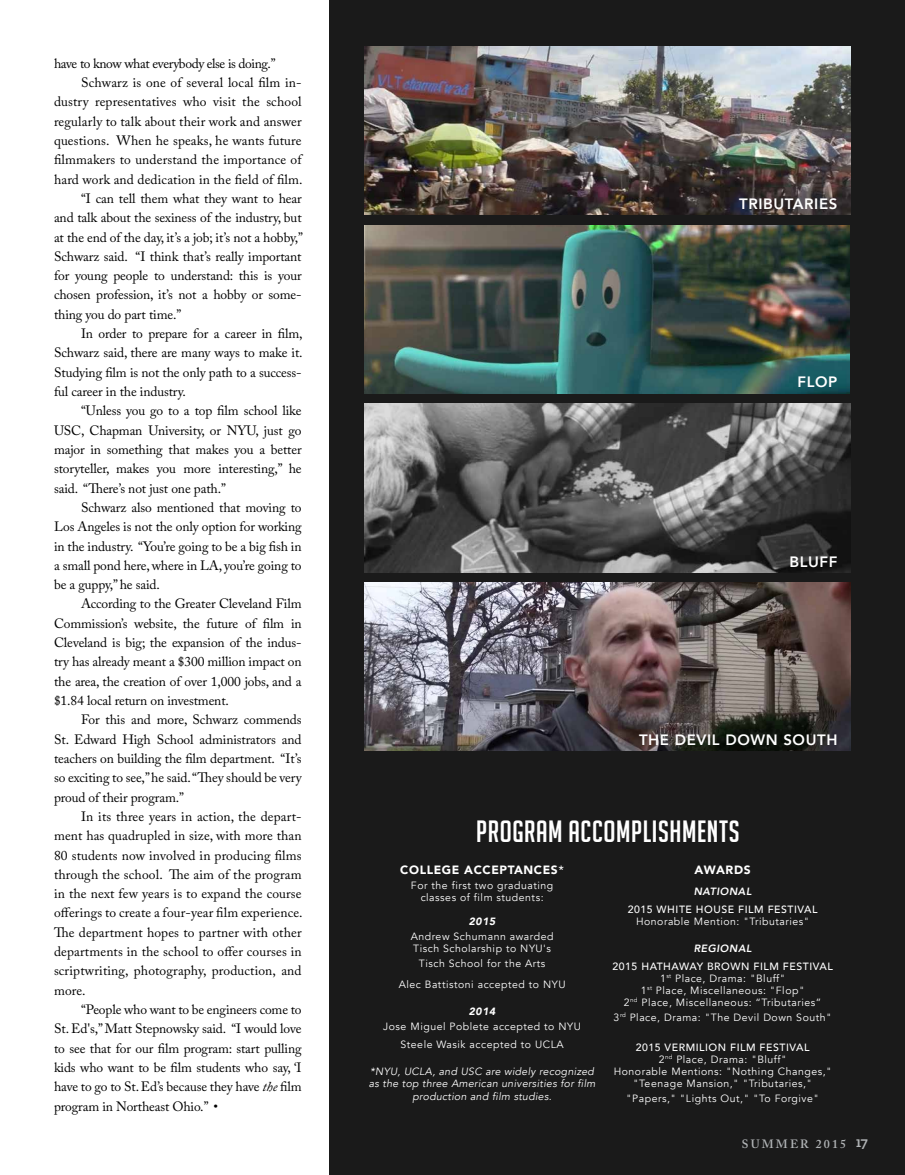
<style>
.page{position:relative;width:905px;height:1175px;background:#fff}
.page>*{position:absolute;margin:0;border:0;box-sizing:border-box;transform-origin:0 0}
.t1{font:30px "Big Noodle Titling";letter-spacing:.02em;color:#fff}
.t2{font:800 15px "Avenir";letter-spacing:.04em;color:#fff}
.t3{font:13.5px "Adobe Caslon Pro";letter-spacing:-.01em;color:#000}
.t4{font:13.5px "Adobe Caslon Pro";letter-spacing:.01em;color:#000}
.t5{font:13.5px "Adobe Caslon Pro";letter-spacing:-.03em;color:#000}
.t6{font:900 12px "Avenir";letter-spacing:.05em;color:#fff}
.t7{font:600 12px "Adobe Caslon Pro";letter-spacing:.18em;color:#b1b4b6}
.t8{font:10.5px/12px "Avenir";letter-spacing:.05em;color:#fff;text-align:center}
.t9{font:italic 10.5px/12px "Avenir";letter-spacing:.03em;color:#fff}
.t10{font:500 10.5px "Avenir";letter-spacing:.05em;color:#fff}
.t11{font:italic 800 10.5px "Avenir";letter-spacing:.05em;color:#fff}
.t12{font:italic 900 10.5px "Avenir";letter-spacing:.05em;color:#fff}
.s1{font-style:italic}
.s2{font-weight:500}
.s3{font-family:"Crete Round";font-weight:400;font-size:15px}
</style>
<div class="page">
<div style="left:328px;top:0;width:576px;height:1174px;background:#1a1a1a"></div>
<img style="left:365px;top:225px;width:484px;height:169px">
<img style="left:364px;top:46px;width:486px;height:169px">
<img style="left:365px;top:404px;width:485px;height:168px">
<img style="left:364px;top:582px;width:486px;height:169px">
<p class="t5" style="left:54px;top:55px;width:223px">have to know what everybody else is doing.”</p>
<p class="t4" style="left:81px;top:74px;width:222px">Schwarz is one of several local film in-</p>
<p class="t4" style="left:54px;top:94px;width:249px">dustry representatives who visit the school</p>
<p class="t4" style="left:54px;top:113px;width:249px">regularly to talk about their work and answer</p>
<p class="t4" style="left:54px;top:132px;width:249px">questions. When he speaks, he wants future</p>
<p class="t4" style="left:54px;top:152px;width:249px">filmmakers to understand the importance of</p>
<p class="t4" style="left:54px;top:171px;width:250px">hard work and dedication in the field of film.</p>
<p class="t3" style="left:81px;top:190px;width:222px">“I can tell them what they want to hear</p>
<p class="t3" style="left:54px;top:210px;width:249px">and talk about the sexiness of the industry, but</p>
<p class="t3" style="left:54px;top:229px;width:250px">at the end of the day, it’s a job; it’s not a hobby,”</p>
<p class="t3" style="left:54px;top:248px;width:249px">Schwarz said. “I think that’s really important</p>
<p class="t3" style="left:54px;top:267px;width:249px">for young people to understand: this is your</p>
<p class="t3" style="left:54px;top:287px;width:249px">chosen profession, it’s not a hobby or some-</p>
<p class="t3" style="left:54px;top:306px;width:129px">thing you do part time.”</p>
<p class="t3" style="left:81px;top:325px;width:223px">In order to prepare for a career in film,</p>
<p class="t3" style="left:54px;top:345px;width:250px">Schwarz said, there are many ways to make it.</p>
<p class="t3" style="left:54px;top:364px;width:249px">Studying film is not the only path to a success-</p>
<p class="t3" style="left:54px;top:383px;width:133px">ful career in the industry.</p>
<p class="t3" style="left:81px;top:403px;width:222px">“Unless you go to a top film school like</p>
<p class="t3" style="left:54px;top:422px;width:249px">USC, Chapman University, or NYU, just go</p>
<p class="t3" style="left:54px;top:441px;width:249px">major in something that makes you a better</p>
<p class="t3" style="left:54px;top:461px;width:249px">storyteller, makes you more interesting,” he</p>
<p class="t3" style="left:54px;top:480px;width:173px">said. “There’s not just one path.”</p>
<p class="t3" style="left:81px;top:499px;width:222px">Schwarz also mentioned that moving to</p>
<p class="t3" style="left:54px;top:518px;width:249px">Los Angeles is not the only option for working</p>
<p class="t3" style="left:54px;top:538px;width:249px">in the industry. “You’re going to be a big fish in</p>
<p class="t3" style="left:54px;top:557px;width:249px">a small pond here, where in LA, you’re going to</p>
<p class="t3" style="left:54px;top:576px;width:107px">be a guppy,” he said.</p>
<p class="t3" style="left:81px;top:596px;width:222px">According to the Greater Cleveland Film</p>
<p class="t3" style="left:54px;top:615px;width:249px">Commission’s website, the future of film in</p>
<p class="t3" style="left:54px;top:634px;width:249px">Cleveland is big; the expansion of the indus-</p>
<p class="t3" style="left:54px;top:654px;width:249px">try has already meant a $300 million impact on</p>
<p class="t3" style="left:54px;top:673px;width:249px">the area, the creation of over 1,000 jobs, and a</p>
<p class="t3" style="left:54px;top:692px;width:176px">$1.84 local return on investment.</p>
<p class="t3" style="left:81px;top:711px;width:222px">For this and more, Schwarz commends</p>
<p class="t3" style="left:54px;top:731px;width:249px">St. Edward High School administrators and</p>
<p class="t3" style="left:54px;top:750px;width:249px">teachers on building the film department. “It’s</p>
<p class="t3" style="left:54px;top:769px;width:249px">so exciting to see,” he said. “They should be very</p>
<p class="t3" style="left:54px;top:789px;width:132px">proud of their program.”</p>
<p class="t4" style="left:81px;top:808px;width:222px">In its three years in action, the depart-</p>
<p class="t4" style="left:54px;top:827px;width:249px">ment has quadrupled in size, with more than</p>
<p class="t4" style="left:54px;top:847px;width:249px">80 students now involved in producing films</p>
<p class="t4" style="left:54px;top:866px;width:249px">through the school. The aim of the program</p>
<p class="t4" style="left:54px;top:885px;width:249px">in the next few years is to expand the course</p>
<p class="t4" style="left:54px;top:905px;width:250px">offerings to create a four-year film experience.</p>
<p class="t4" style="left:54px;top:924px;width:249px">The department hopes to partner with other</p>
<p class="t4" style="left:54px;top:943px;width:249px">departments in the school to offer courses in</p>
<p class="t4" style="left:54px;top:962px;width:249px">scriptwriting, photography, production, and</p>
<p class="t3" style="left:54px;top:982px;width:33px">more.</p>
<p class="t3" style="left:81px;top:1001px;width:222px">“People who want to be engineers come to</p>
<p class="t3" style="left:54px;top:1020px;width:249px">St. Ed's,” Matt Stepnowsky said. “I would love</p>
<p class="t3" style="left:54px;top:1040px;width:249px">to see that for our film program: start pulling</p>
<p class="t3" style="left:54px;top:1059px;width:249px">kids who want to be film students who say, ‘I</p>
<p class="t3" style="left:54px;top:1078px;width:249px">have to go to St. Ed’s because they have <span class="s1">the</span> film</p>
<p class="t3" style="left:54px;top:1098px;width:166px">program in Northeast Ohio.” •</p>
<p class="t2" style="left:739px;top:192px;width:100px">TRIBUTARIES</p>
<p class="t2" style="left:797px;top:370px;width:41px">FLOP</p>
<p class="t2" style="left:789px;top:550px;width:49px">BLUFF</p>
<p class="t2" style="left:639px;top:728px;width:200px">THE DEVIL DOWN SOUTH</p>
<h1 class="t1" style="left:476px;top:815px;width:265px">PROGRAM ACCOMPLISHMENTS</h1>
<p class="t6" style="left:400px;top:859px;width:165px">COLLEGE ACCEPTANCES<span class="s2">*</span></p>
<p class="t8" style="left:411px;top:879px;width:144px">For the first two graduating classes of film students:</p>
<p class="t12" style="left:469px;top:912px;width:28px">2015</p>
<p class="t8" style="left:411px;top:930px;width:144px;text-align:left">Andrew Schumann awarded<br>Tisch Scholarship to NYU's</p>
<p class="t8" style="left:398px;top:952px;width:168px;line-height:21px">Tisch School for the Arts<br>Alec Battistoni accepted to NYU</p>
<p class="t12" style="left:469px;top:1002px;width:28px">2014</p>
<p class="t8" style="left:383px;top:1017px;width:199px;line-height:18px">Jose Miguel Poblete accepted to NYU<br>Steele Wasik accepted to UCLA</p>
<p class="t9" style="left:369px;top:1065px;width:228px">*NYU, UCLA, and USC are widely recognized as the top three American universities for film</p>
<p class="t9" style="left:412px;top:1090px;width:141px">production and film studies.</p>
<p class="t6" style="left:694px;top:859px;width:57px">AWARDS</p>
<p class="t11" style="left:693px;top:884px;width:59px">NATIONAL</p>
<p class="t10" style="left:627px;top:900px;width:191px">2015 WHITE HOUSE FILM FESTIVAL</p>
<p class="t8" style="left:636px;top:915px;width:175px">Honorable Mention: "Tributaries"</p>
<p class="t11" style="left:693px;top:941px;width:59px">REGIONAL</p>
<p class="t10" style="left:612px;top:957px;width:47px">2015 HATHAWA</p>
<p class="t10" style="left:696px;top:957px;width:70px">Y BROWN FILM</p>
<p class="t10" style="left:782px;top:957px;width:14px">FESTIVAL</p>
<p class="t8" style="left:660px;top:972px;width:127px">1<sup>st</sup> Place, Drama: "Bluff"</p>
<p class="t8" style="left:640px;top:984px;width:165px">1<sup>st</sup> Place, Miscellaneous: "Flop"</p>
<p class="t8" style="left:624px;top:996px;width:199px">2<sup>nd</sup> Place, Miscellaneous: “Tributaries”</p>
<p class="t8" style="left:613px;top:1011px;width:219px">3<sup>rd</sup> Place, Drama: "The Devil Down South"</p>
<p class="t10" style="left:635px;top:1038px;width:57px">2015 VERMILIO</p>
<p class="t10" style="left:717px;top:1038px;width:26px">N FILM</p>
<p class="t10" style="left:759px;top:1038px;width:14px">FESTIVAL</p>
<p class="t8" style="left:658px;top:1053px;width:129px">2<sup>nd</sup> Place, Drama: "Bluff"</p>
<p class="t8" style="left:613px;top:1065px;width:219px">Honorable Mentions: "Nothing Changes,"</p>
<p class="t8" style="left:633px;top:1077px;width:180px">"Teenage Mansion," "Tributaries,"</p>
<p class="t8" style="left:626px;top:1092px;width:194px">"Papers," "Lights Out," "To Forgive"</p>
<p class="t7" style="left:741px;top:1136px;width:127px">SUMMER 2015 <span class="s3">17</span></p>
</div>
